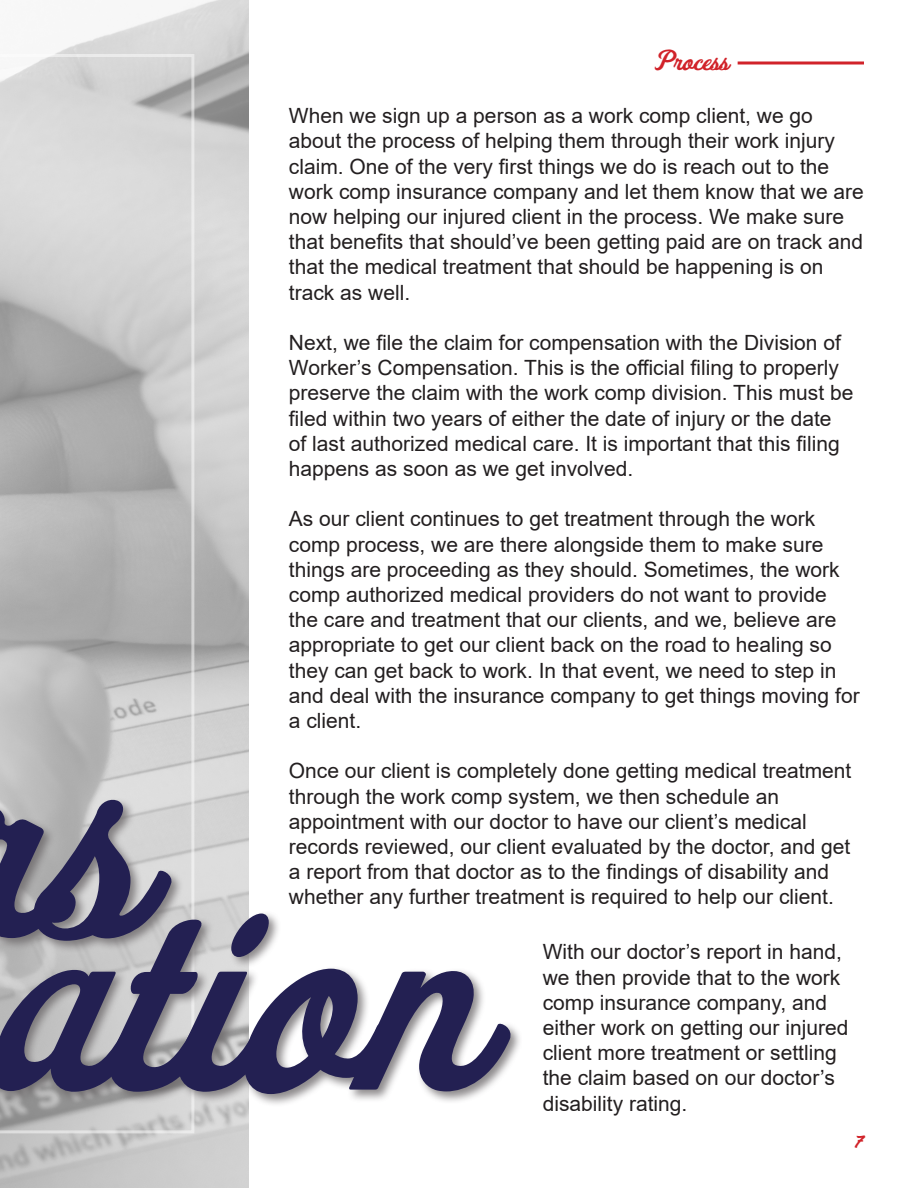
<style>
.page{position:relative;width:918px;height:1188px;background:#fff}
.page>*{position:absolute;margin:0;border:0;box-sizing:border-box;transform-origin:0 0}
.t1{font:300px "Fenway Park JF";color:#232052}
.t2{font:27px "Fenway Park JF";color:#d1232a}
.t3{font:21px/25.2px "Arial";color:#231f20}
.t4{font:18px "Fenway Park JF";color:#d1232a}
</style>
<div class="page">
<img style="left:0;top:0;width:248px;height:1188px">
<svg style="left:0;top:54px;width:194px;height:803px;background:#c0c0c0"></svg>
<div style="left:0;top:705px;width:184px;height:250px;background:#686466;opacity:.75"></div>
<div style="left:0;top:857px;width:523px;height:313px;background:#686466;opacity:.75"></div>
<hr style="left:738px;top:62px;width:126px;height:2px;background:#d1232a">
<p class="t2" style="left:654px;top:43px;width:75px">Process</p>
<p class="t3" style="left:289px;top:103px;width:577px">When we sign up a person as a work comp client, we go about the process of helping them through their work injury claim. One of the very first things we do is reach out to the work comp insurance company and let them know that we are now helping our injured client in the process. We make sure that benefits that should’ve been getting paid are on track and that the medical treatment that should be happening is on track as well.</p>
<p class="t3" style="left:289px;top:330px;width:566px">Next, we file the claim for compensation with the Division of Worker’s Compensation. This is the official filing to properly preserve the claim with the work comp division. This must be filed within two years of either the date of injury or the date of last authorized medical care. It is important that this filing happens as soon as we get involved.</p>
<p class="t3" style="left:289px;top:506px;width:572px">As our client continues to get treatment through the work comp process, we are there alongside them to make sure things are proceeding as they should. Sometimes, the work comp authorized medical providers do not want to provide the care and treatment that our clients, and we, believe are appropriate to get our client back on the road to healing so they can get back to work. In that event, we need to step in and deal with the insurance company to get things moving for a client.</p>
<p class="t3" style="left:289px;top:758px;width:564px">Once our client is completely done getting medical treatment through the work comp system, we then schedule an appointment with our doctor to have our client’s medical records reviewed, our client evaluated by the doctor, and get a report from that doctor as to the findings of disability and whether any further treatment is required to help our client.</p>
<h1 class="t1" style="left:-65px;top:639px;width:205px">rs</h1>
<h1 class="t1" style="left:-9px;top:792px;width:488px">ation</h1>
<p class="t3" style="left:543px;top:939px;width:307px">With our doctor’s report in hand, we then provide that to the work comp insurance company, and either work on getting our injured client more treatment or settling the claim based on our doctor’s disability rating.</p>
<p class="t4" style="left:855px;top:1130px;width:11px">7</p>
</div>
